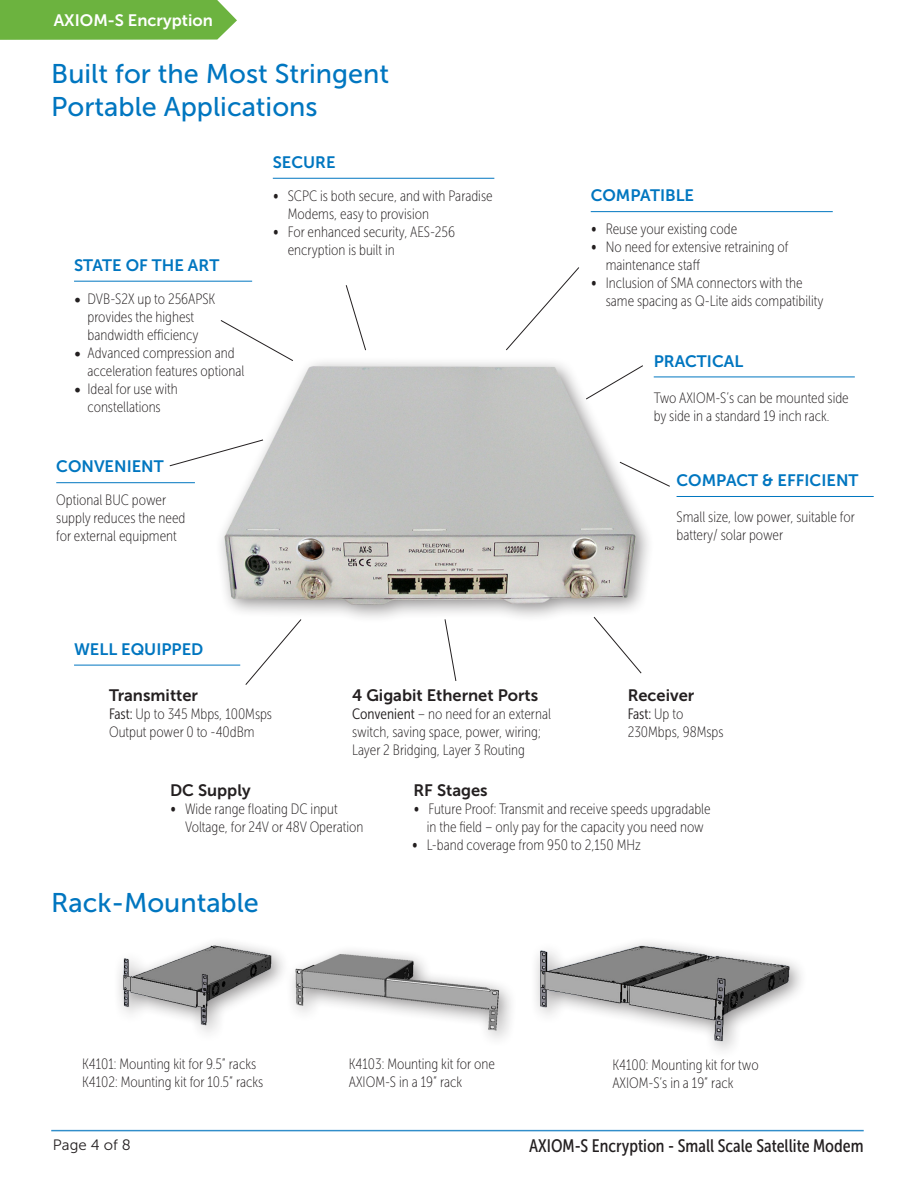
<style>
.page{position:relative;width:918px;height:1188px;background:#fff}
.page>*{position:absolute;margin:0;border:0;box-sizing:border-box;transform-origin:0 0}
.t1{font:27px "Museo Sans 500";color:#0076c0}
.t2{font:18px "Museo Sans Cond 500";color:#231f20}
.Callout_Titles{font:16.5px "Museo Sans 700";color:#0076c0}
.Callout_Titles_No_Rule{font:16.5px "Museo Sans 700";color:#231f20}
.t3{font:16.5px "Museo Sans 700";color:#fff}
.Callout_Titles_No_Rule-2{font:15px/18px "Museo Sans Cond 100";color:#231f20}
.t4{font:15px "Museo Sans Cond 300";color:#231f20}
.t5{font:15px "Museo Sans 300";color:#231f20}
.s1{font-family:"Minion Pro";font-size:18px}
.s2{font-family:"Museo Sans Cond 300";font-size:16.5px}
.s3{font-family:"Museo Sans Cond 300"}
.s4{font-family:"Museo Sans Cond 100"}
</style>
<div class="page">
<div style="left:0;top:0;width:237px;height:40px;background:#6cb33f"></div>
<hr style="left:51px;top:1130px;width:813px;height:1px;background:#0074be">
<hr style="left:591px;top:211px;width:242px;height:1px;background:#0076c0">
<img style="left:223px;top:362px;width:422px;height:255px">
<hr style="left:273px;top:178px;width:221px;height:1px;background:#0076c0">
<hr style="left:654px;top:377px;width:201px;height:1px;background:#0076c0">
<hr style="left:56px;top:482px;width:139px;height:1px;background:#0076c0">
<hr style="left:677px;top:496px;width:197px;height:1px;background:#0076c0">
<hr style="left:74px;top:665px;width:166px;height:1px;background:#0076c0">
<hr style="left:74px;top:281px;width:178px;height:1px;background:#0076c0">
<svg style="left:345px;top:285px;width:21px;height:66px"></svg>
<svg style="left:506px;top:267px;width:74px;height:84px"></svg>
<svg style="left:220px;top:320px;width:73px;height:41px"></svg>
<svg style="left:169px;top:439px;width:95px;height:28px"></svg>
<svg style="left:585px;top:365px;width:59px;height:35px"></svg>
<svg style="left:619px;top:461px;width:51px;height:26px"></svg>
<svg style="left:245px;top:619px;width:57px;height:66px"></svg>
<svg style="left:444px;top:619px;width:13px;height:62px"></svg>
<svg style="left:593px;top:616px;width:49px;height:58px"></svg>
<img style="left:119px;top:942px;width:682px;height:109px">
<p class="t3" style="left:54px;top:11px;width:161px">AXIOM-S Encryption</p>
<p class="t1" style="left:51px;top:59px;width:339px">Built for the Most Stringent</p>
<p class="t1" style="left:51px;top:92px;width:268px">Portable Applications</p>
<p class="Callout_Titles" style="left:74px;top:256px;width:147px">STATE OF THE ART</p>
<p class="Callout_Titles_No_Rule-2" style="left:74px;top:290px;width:143px;text-align:center"><span class="s1">•</span> DVB-S2X up to 256APSK provides the highest bandwidth efficiency</p>
<p class="Callout_Titles_No_Rule-2" style="left:88px;top:344px;width:158px;text-indent:-14px"><span class="s1">•</span> Advanced compression and acceleration features optional</p>
<p class="Callout_Titles_No_Rule-2" style="left:74px;top:380px;width:105px;text-align:center"><span class="s1">•</span> Ideal for use with constellations</p>
<p class="Callout_Titles" style="left:56px;top:457px;width:109px">CONVENIENT</p>
<p class="Callout_Titles_No_Rule-2" style="left:56px;top:491px;width:131px">Optional BUC power supply reduces the need for external equipment</p>
<p class="Callout_Titles" style="left:273px;top:153px;width:64px">SECURE</p>
<p class="Callout_Titles_No_Rule-2" style="left:288px;top:187px;width:206px;text-indent:-15px"><span class="s2">•</span> SCPC is both secure, and with Paradise<br>Modems, easy to provision</p>
<p class="Callout_Titles_No_Rule-2" style="left:288px;top:223px;width:169px;text-indent:-15px"><span class="s2">•</span> For enhanced security, AES-256 encryption is built in</p>
<p class="Callout_Titles" style="left:591px;top:186px;width:105px">COMPATIBLE</p>
<p class="Callout_Titles_No_Rule-2" style="left:591px;top:220px;width:148px"><span class="s2">•</span> Reuse your existing code</p>
<p class="Callout_Titles_No_Rule-2" style="left:606px;top:238px;width:184px;text-indent:-15px"><span class="s2">•</span> No need for extensive retraining of maintenance staff</p>
<p class="Callout_Titles_No_Rule-2" style="left:606px;top:274px;width:219px;text-indent:-15px"><span class="s2">•</span> Inclusion of SMA connectors with the same spacing as Q-Lite aids compatibility</p>
<p class="Callout_Titles" style="left:654px;top:352px;width:91px">PRACTICAL</p>
<p class="Callout_Titles_No_Rule-2" style="left:654px;top:389px;width:197px">Two AXIOM-S’s can be mounted side by side in a standard 19 inch rack.</p>
<p class="Callout_Titles" style="left:677px;top:471px;width:183px">COMPACT &amp; EFFICIENT</p>
<p class="Callout_Titles_No_Rule-2" style="left:677px;top:508px;width:180px">Small size, low power, suitable for battery/ solar power</p>
<p class="Callout_Titles" style="left:74px;top:640px;width:131px">WELL EQUIPPED</p>
<p class="Callout_Titles_No_Rule" style="left:109px;top:686px;width:91px">Transmitter</p>
<p class="Callout_Titles_No_Rule-2" style="left:109px;top:705px;width:165px"><span class="s3">Fast:</span> Up to 345 Mbps, 100Msps</p>
<p class="Callout_Titles_No_Rule-2" style="left:109px;top:723px;width:147px">Output power 0 to -40dBm</p>
<p class="Callout_Titles_No_Rule" style="left:352px;top:686px;width:188px">4 Gigabit Ethernet Ports</p>
<p class="Callout_Titles_No_Rule-2" style="left:352px;top:705px;width:200px"><span class="s3">Convenient</span> – no need for an external switch, saving space, power, wiring;<br>Layer 2 Bridging, Layer 3 Routing</p>
<p class="Callout_Titles_No_Rule" style="left:413px;top:781px;width:76px">RF Stages</p>
<p class="Callout_Titles_No_Rule-2" style="left:413px;top:800px;width:299px;text-align:center"><span class="s2">•</span> Future Proof: Transmit and receive speeds upgradable in the field – only pay for the capacity you need now</p>
<p class="Callout_Titles_No_Rule-2" style="left:412px;top:836px;width:230px"><span class="s2">•</span> L-band coverage from 950 to 2,150 MHz</p>
<p class="Callout_Titles_No_Rule" style="left:628px;top:686px;width:68px">Receiver</p>
<p class="t4" style="left:628px;top:706px;width:57px">Fast: <span class="s4">Up to</span></p>
<p class="Callout_Titles_No_Rule-2" style="left:628px;top:723px;width:97px">230Mbps, 98Msps</p>
<p class="Callout_Titles_No_Rule" style="left:170px;top:781px;width:82px">DC Supply</p>
<p class="Callout_Titles_No_Rule-2" style="left:185px;top:800px;width:180px;text-indent:-15px"><span class="s2">•</span> Wide range floating DC input<br>Voltage, for 24V or 48V Operation</p>
<p class="t1" style="left:51px;top:888px;width:209px">Rack-Mountable</p>
<p class="Callout_Titles_No_Rule-2" style="left:82px;top:1055px;width:176px">K4101: Mounting kit for 9.5” racks</p>
<p class="Callout_Titles_No_Rule-2" style="left:82px;top:1073px;width:183px">K4102: Mounting kit for 10.5” racks</p>
<p class="Callout_Titles_No_Rule-2" style="left:349px;top:1055px;width:148px">K4103: Mounting kit for one<br>AXIOM-S in a 19” rack</p>
<p class="Callout_Titles_No_Rule-2" style="left:612px;top:1056px;width:148px">K4100: Mounting kit for two<br>AXIOM-S’s in a 19” rack</p>
<p class="t5" style="left:53px;top:1137px;width:79px">Page 4 of 8</p>
<p class="t2" style="left:529px;top:1136px;width:336px">AXIOM-S Encryption - Small Scale Satellite Modem</p>
</div>
